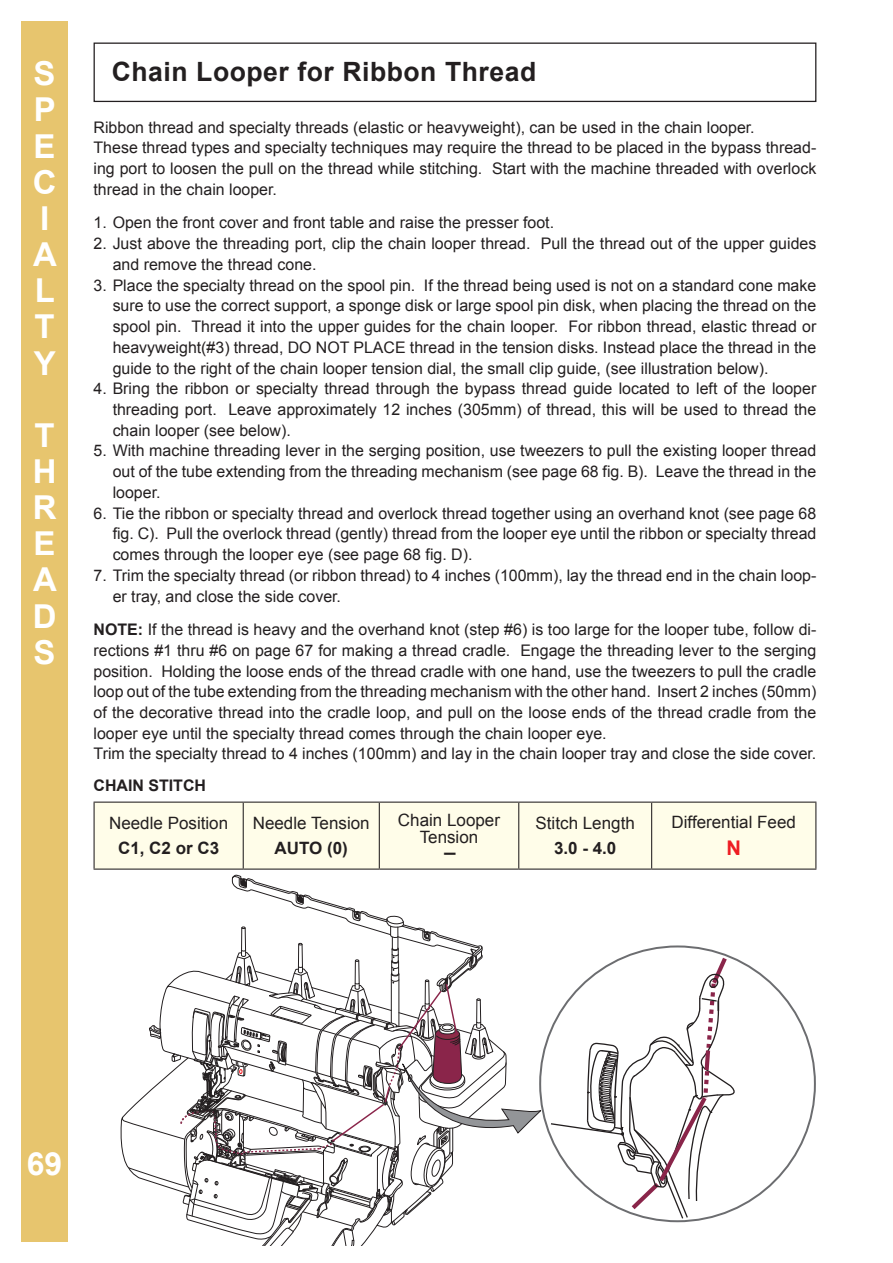
<style>
.page{position:relative;width:893px;height:1263px;background:#fff}
.page>*{position:absolute;margin:0;border:0;box-sizing:border-box;transform-origin:0 0}
.t1{font:700 33px/36.2px "Arial";color:#fff}
.t2{font:700 31.95px "Arial";color:#fff}
.t3{font:700 26.55px "Arial";letter-spacing:.02em;color:#231f20}
.t4{font:700 20.25px "Arial";color:#ee1d23}
.t5{font:16.95px/17px "Arial";color:#231f20;text-align:center}
.t6{font:700 16.95px "Arial";color:#231f20}
.t7{font:700 16.95px "Arial";color:#231f20;scale:2.5 1}
.t8{font:15.9px/20.7px "Arial";color:#231f20}
.t9{font:700 15.9px "Arial";color:#231f20}
.s1{font-weight:700}
</style>
<div class="page">
<svg style="left:549px;top:953px;width:191px;height:270px"></svg>
<div style="left:94px;top:43px;width:722px;height:59px;border:1px solid #231f20"></div>
<div style="left:95px;top:803px;width:720px;height:65px;background:#fffde9"></div>
<hr style="left:94px;top:801px;width:149px;height:2px;background:#231f20">
<hr style="left:94px;top:803px;width:1px;height:65px;background:#231f20">
<hr style="left:243px;top:801px;width:136px;height:2px;background:#231f20">
<hr style="left:243px;top:803px;width:1px;height:65px;background:#231f20">
<hr style="left:379px;top:801px;width:140px;height:2px;background:#231f20">
<hr style="left:379px;top:803px;width:1px;height:65px;background:#231f20">
<hr style="left:519px;top:801px;width:133px;height:2px;background:#231f20">
<hr style="left:518px;top:803px;width:1px;height:65px;background:#231f20">
<hr style="left:652px;top:801px;width:164px;height:2px;background:#231f20">
<hr style="left:651px;top:803px;width:1px;height:65px;background:#231f20">
<hr style="left:815px;top:803px;width:1px;height:65px;background:#231f20">
<hr style="left:94px;top:868px;width:149px;height:2px;background:#231f20">
<hr style="left:243px;top:868px;width:136px;height:2px;background:#231f20">
<hr style="left:379px;top:868px;width:140px;height:2px;background:#231f20">
<hr style="left:519px;top:868px;width:133px;height:2px;background:#231f20">
<hr style="left:652px;top:868px;width:164px;height:2px;background:#231f20">
<div style="left:21px;top:21px;width:47px;height:1221px;background:#e7c56e"></div>
<svg style="left:120px;top:874px;width:423px;height:371px"></svg>
<h1 class="t1" style="left:33px;top:57px;width:26px">S<br>P<br>E<br>C<br>I<br>A<br>L<br>T<br>Y</h1>
<h1 class="t1" style="left:33px;top:418px;width:26px;text-align:justify">T H R E A D S</h1>
<h3 class="t3" style="left:112px;top:54px;width:426px">Chain Looper for Ribbon Thread</h3>
<p class="t8" style="left:94px;top:117px;width:724px">Ribbon thread and specialty threads (elastic or heavyweight), can be used in the chain looper.<br>These thread types and specialty techniques may require the thread to be placed in the bypass thread&shy;ing port to loosen the pull on the thread while stitching. Start with the machine threaded with overlock thread in the chain looper.</p>
<p class="t8" style="left:94px;top:213px;width:462px">1. Open the front cover and front table and raise the presser foot.</p>
<p class="t8" style="left:113px;top:233px;width:705px;text-indent:-19px">2. Just above the threading port, clip the chain looper thread. Pull the thread out of the upper guides and remove the thread cone.</p>
<p class="t8" style="left:113px;top:275px;width:705px;text-align:justify;text-indent:-19px">3. Place the specialty thread on the spool pin. If the thread being used is not on a standard cone make sure to use the correct support, a sponge disk or large spool pin disk, when placing the thread on the spool pin. Thread it into the upper guides for the chain looper. For ribbon thread, elastic thread or heavyweight(#3) thread, DO NOT PLACE thread in the tension disks. Instead place the thread in the guide to the right of the chain looper tension dial, the small clip guide, (see illustration below).</p>
<p class="t8" style="left:113px;top:378px;width:705px;text-align:justify;text-indent:-19px">4. Bring the ribbon or specialty thread through the bypass thread guide located to left of the looper threading port. Leave approximately 12 inches (305mm) of thread, this will be used to thread the chain looper (see below).</p>
<p class="t8" style="left:113px;top:441px;width:705px;text-align:justify;text-indent:-19px">5. With machine threading lever in the serging position, use tweezers to pull the existing looper thread out of the tube extending from the threading mechanism (see page 68 fig. B). Leave the thread in the looper.</p>
<p class="t8" style="left:113px;top:503px;width:705px;text-align:justify;text-indent:-19px">6. Tie the ribbon or specialty thread and overlock thread together using an overhand knot (see page 68 fig. C). Pull the overlock thread (gently) thread from the looper eye until the ribbon or specialty thread comes through the looper eye (see page 68 fig. D).</p>
<p class="t8" style="left:113px;top:565px;width:705px;text-indent:-19px">7. Trim the specialty thread (or ribbon thread) to 4 inches (100mm), lay the thread end in the chain loop&shy;er tray, and close the side cover.</p>
<p class="t8" style="left:94px;top:619px;width:724px"><span class="s1">NOTE:</span> If the thread is heavy and the overhand knot (step #6) is too large for the looper tube, follow di&shy;rections #1 thru #6 on page 67 for making a thread cradle. Engage the threading lever to the serging position. Holding the loose ends of the thread cradle with one hand, use the tweezers to pull the cradle loop out of the tube extending from the threading mechanism with the other hand. Insert 2 inches (50mm) of the decorative thread into the cradle loop, and pull on the loose ends of the thread cradle from the looper eye until the specialty thread comes through the chain looper eye.<br>Trim the specialty thread to 4 inches (100mm) and lay in the chain looper tray and close the side cover.</p>
<p class="t9" style="left:94px;top:775px;width:114px">CHAIN STITCH</p>
<p class="t5" style="left:109px;top:815px;width:121px">Needle Position</p>
<p class="t6" style="left:118px;top:836px;width:103px">C1, C2 or C3</p>
<p class="t5" style="left:398px;top:812px;width:104px">Chain Looper<br>Tension</p>
<p class="t7" style="left:442px;top:841px;width:7px">-</p>
<p class="t5" style="left:671px;top:814px;width:126px">Differential Feed</p>
<p class="t4" style="left:726px;top:834px;width:16px">N</p>
<p class="t5" style="left:536px;top:815px;width:101px">Stitch Length</p>
<p class="t6" style="left:554px;top:836px;width:64px">3.0 - 4.0</p>
<p class="t5" style="left:253px;top:815px;width:118px">Needle Tension</p>
<p class="t6" style="left:275px;top:836px;width:75px">AUTO (0)</p>
<h2 class="t2" style="left:27px;top:1142px;width:37px">69</h2>
</div>
